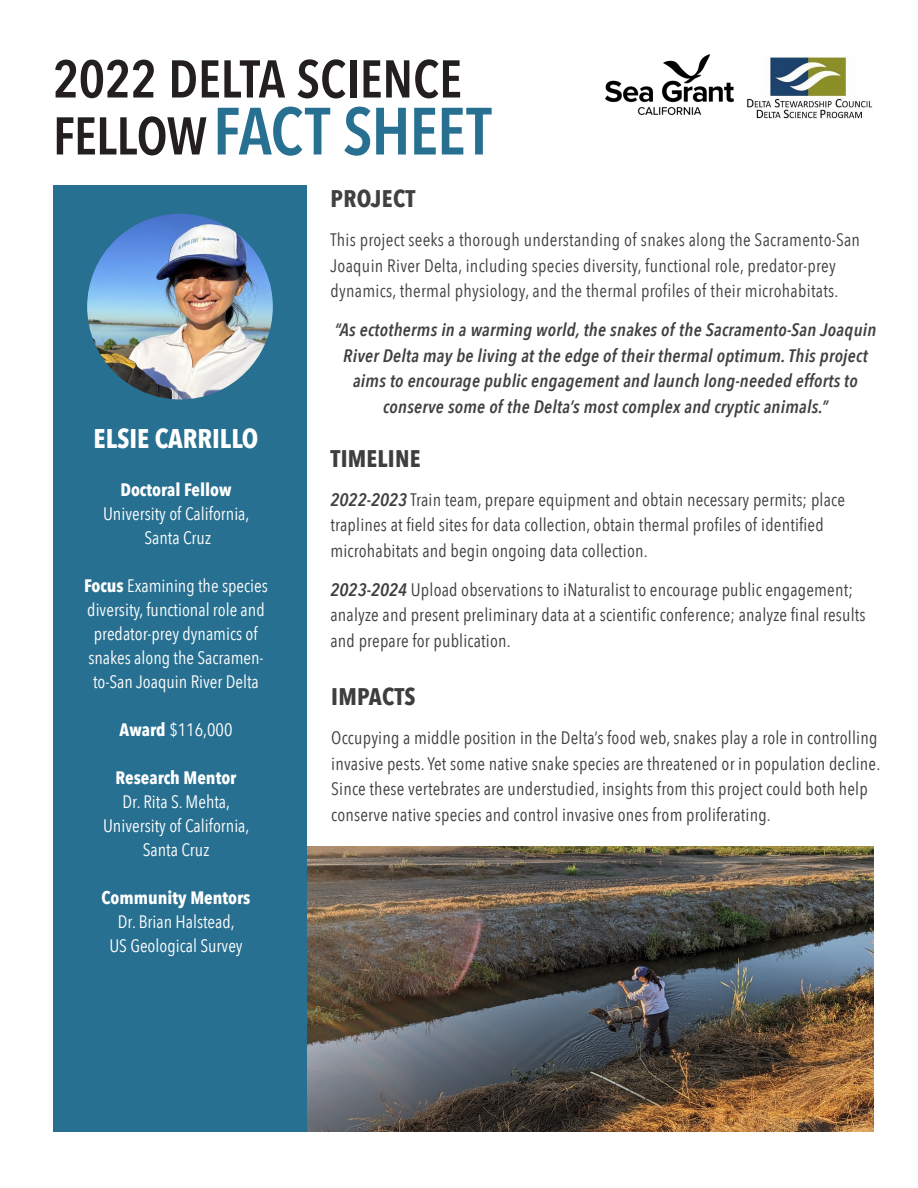
<style>
.page{position:relative;width:918px;height:1188px;background:#fff}
.page>*{position:absolute;margin:0;border:0;box-sizing:border-box;transform-origin:0 0}
.DSF_Header{font:600 66px "Avenir Next Condensed";letter-spacing:-.02em;color:#277091}
.DSF_Header-2{font:600 52.5px "Avenir Next Condensed";letter-spacing:-.005em;color:#231f20}
.t1{font:700 27px "Avenir Next Condensed";color:#fff}
.Basic{font:700 24px "Avenir Next Condensed";letter-spacing:.01em;color:#3e3e3f}
.Research_Header{font:700 24px "Avenir Next Condensed";letter-spacing:.015em;color:#413f41}
.Basic-2{font:18px/25.5px "Avenir Next Condensed";letter-spacing:.01em;color:#3e3e3f}
.t2{font:18px/24px "Avenir Next Condensed";color:#fff;text-align:center}
.Research_Header-2{font:italic 600 18px/25.5px "Avenir Next Condensed";letter-spacing:.015em;color:#413f41;text-align:center}
.Research_Header-3{font:18px/25.5px "Avenir Next Condensed";letter-spacing:.015em;color:#413f41}
.t3{font:700 18px "Avenir Next Condensed";color:#fff}
.s1{font-size:52.5px;color:#231f20}
.s2{font-weight:700}
.s3{font-weight:600;font-style:italic}
</style>
<div class="page">
<div style="left:53px;top:185px;width:254px;height:947px;background:#277091"></div>
<img style="left:87px;top:214px;width:186px;height:185px;border-radius:93px">
<img style="left:747px;top:56px;width:125px;height:62px">
<img style="left:605px;top:54px;width:130px;height:61px">
<img style="left:307px;top:846px;width:566px;height:286px">
<p class="DSF_Header-2" style="left:53px;top:47px;width:411px">2022 DELTA SCIENCE</p>
<p class="DSF_Header" style="left:53px;top:91px;width:440px"><span class="s1">FELLOW</span>FACT SHEET</p>
<p class="t1" style="left:94px;top:422px;width:166px">ELSIE CARRILLO</p>
<p class="t3" style="left:120px;top:478px;width:113px">Doctoral Fellow</p>
<p class="t2" style="left:103px;top:501px;width:148px">University of California,</p>
<p class="t2" style="left:144px;top:525px;width:68px">Santa Cruz</p>
<p class="t2" style="left:84px;top:573px;width:185px"><span class="s2">Focus</span> Examining the species diversity, functional role and predator-prey dynamics of snakes along the Sacramen&shy;to-San Joaquin River Delta</p>
<p class="t2" style="left:120px;top:717px;width:114px"><span class="s2">Award</span> $116,000</p>
<p class="t3" style="left:116px;top:766px;width:122px">Research Mentor</p>
<p class="t2" style="left:122px;top:789px;width:109px">Dr. Rita S. Mehta,</p>
<p class="t2" style="left:103px;top:813px;width:148px">University of California,</p>
<p class="t2" style="left:143px;top:837px;width:68px">Santa Cruz</p>
<p class="t3" style="left:102px;top:886px;width:150px">Community Mentors</p>
<p class="t2" style="left:118px;top:909px;width:118px">Dr. Brian Halstead,</p>
<p class="t2" style="left:109px;top:933px;width:135px">US Geological Survey</p>
<p class="Research_Header" style="left:330px;top:184px;width:87px">PROJECT</p>
<p class="Research_Header-3" style="left:330px;top:227px;width:531px">This project seeks a thorough understanding of snakes along the Sacramento-San<br>Joaquin River Delta, including species diversity, functional role, predator-prey dynamics, thermal physiology, and the thermal profiles of their microhabitats.</p>
<p class="Research_Header-2" style="left:335px;top:317px;width:543px">“As ectotherms in a warming world, the snakes of the Sacramento-San Joaquin River Delta may be living at the edge of their thermal optimum. This project aims to encourage public engagement and launch long-needed efforts to conserve some of the Delta’s most complex and cryptic animals.”</p>
<p class="Basic" style="left:330px;top:444px;width:92px">TIMELINE</p>
<p class="Basic-2" style="left:330px;top:487px;width:516px"><span class="s3">2022-2023</span> Train team, prepare equipment and obtain necessary permits; place traplines at field sites for data collection, obtain thermal profiles of identified microhabitats and begin ongoing data collection.</p>
<p class="Basic-2" style="left:330px;top:577px;width:537px"><span class="s3">2023-2024</span> Upload observations to iNaturalist to encourage public engagement; analyze and present preliminary data at a scientific conference; analyze final results and prepare for publication.</p>
<p class="Basic" style="left:331px;top:682px;width:86px">IMPACTS</p>
<p class="Basic-2" style="left:331px;top:725px;width:551px">Occupying a middle position in the Delta’s food web, snakes play a role in controlling invasive pests. Yet some native snake species are threatened or in population decline.<br>Since these vertebrates are understudied, insights from this project could both help conserve native species and control invasive ones from proliferating.</p>
</div>
